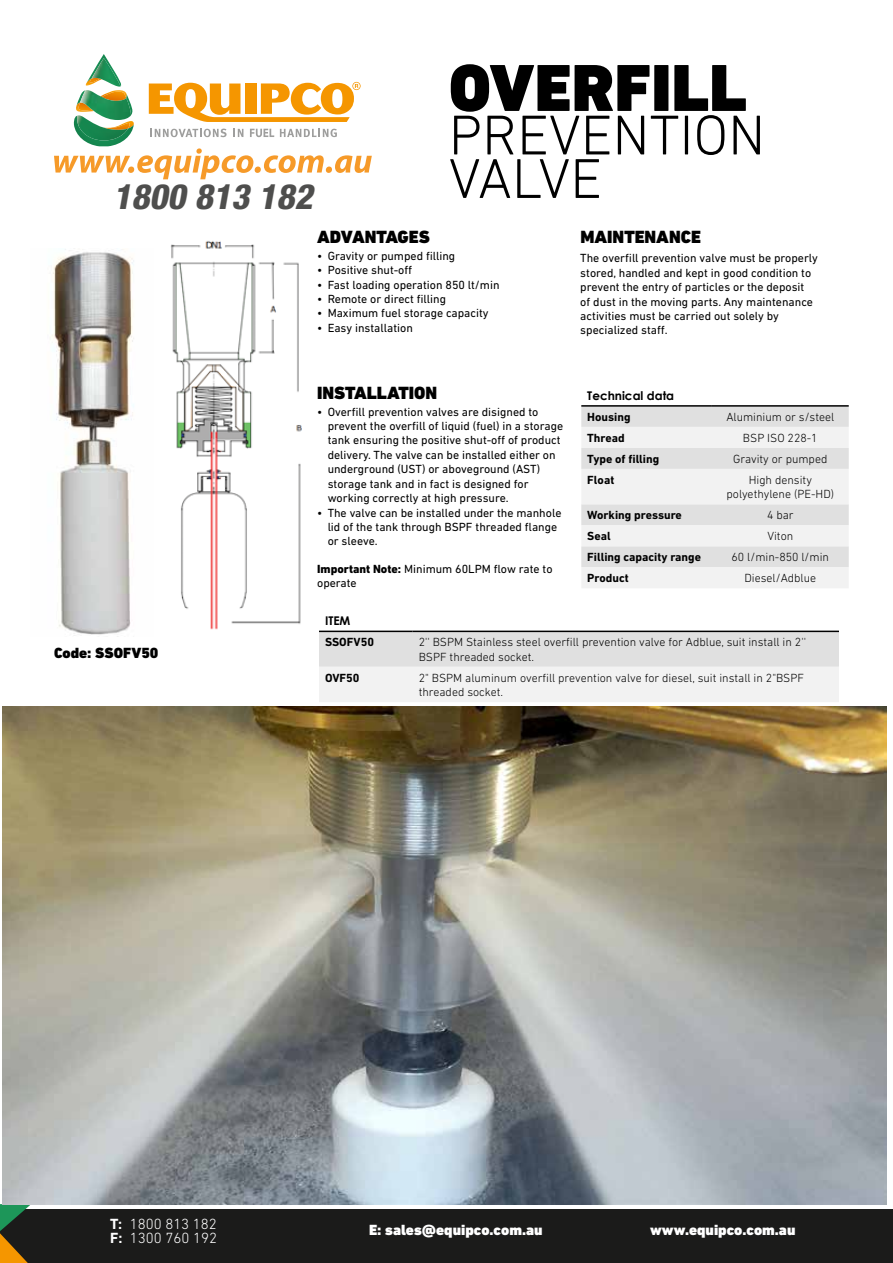
<style>
.page{position:relative;width:893px;height:1263px;background:#fff}
.page>*{position:absolute;margin:0;border:0;box-sizing:border-box;transform-origin:0 0}
.t1{font:900 67.5px "DIN Next LT Pro";color:#000}
.t2{font:300 57px/43.5px "DIN Next LT Pro";color:#000}
.t3{font:italic 800 condensed 34.8px "Helvetica Neue";color:#4e4e4d}
.t4{font:900 18px "DIN Next LT Pro";color:#000}
.t5{font:900 15px "DIN Next LT Pro";color:#fff}
.t6{font:300 15px/14.5px "DIN Next LT Pro";color:#fff}
.t7{font:900 15px "DIN Next LT Pro";color:#000}
.t8{font:12px/14.4px "DIN Next LT Pro";color:#000}
.t9{font:300 12px/14.4px "DIN Next LT Pro";color:#000}
.t10{font:700 12px "DIN Next LT Pro";color:#000}
.t11{font:700 12px "Century Gothic";color:#000}
.s1{font-weight:800}
.s2{font-weight:700}
</style>
<div class="page">
<div style="left:0;top:1209px;width:893px;height:54px;background:#1b1b1a"></div>
<svg style="left:0;top:1204px;width:31px;height:59px"></svg>
<svg style="left:54px;top:148px;width:318px;height:31px"></svg>
<svg style="left:150px;top:129px;width:77px;height:8px"></svg>
<svg style="left:234px;top:129px;width:9px;height:8px"></svg>
<svg style="left:280px;top:129px;width:57px;height:8px"></svg>
<img style="left:77px;top:131px;width:51px;height:10px">
<svg style="left:75px;top:54px;width:59px;height:77px"></svg>
<img style="left:91px;top:58px;width:30px;height:29px">
<svg style="left:149px;top:82px;width:212px;height:40px"></svg>
<svg style="left:250px;top:129px;width:24px;height:8px"></svg>
<img style="left:50px;top:249px;width:84px;height:388px">
<img style="left:171px;top:241px;width:131px;height:389px">
<svg style="left:581px;top:407px;width:268px;height:181px"></svg>
<hr style="left:581px;top:405px;width:131px;height:2px;background:#000">
<hr style="left:712px;top:405px;width:137px;height:2px;background:#000">
<img style="left:2px;top:707px;width:884px;height:497px">
<svg style="left:319px;top:632px;width:520px;height:70px"></svg>
<hr style="left:319px;top:631px;width:94px;height:1px;background:#000">
<hr style="left:413px;top:631px;width:426px;height:1px;background:#000">
<h3 class="t3" style="left:113px;top:175px;width:208px">1800 813 182</h3>
<h1 class="t1" style="left:449px;top:48px;width:300px">OVERFILL</h1>
<h2 class="t2" style="left:449px;top:113px;width:318px">PREVENTION<br>VALVE</h2>
<h3 class="t4" style="left:317px;top:226px;width:114px">ADVANTAGES</h3>
<h3 class="t4" style="left:580px;top:226px;width:122px">MAINTENANCE</h3>
<p class="t7" style="left:54px;top:644px;width:106px">Code: SSOFV50</p>
<p class="t8" style="left:317px;top:248px;width:140px">• Gravity or pumped filling</p>
<p class="t8" style="left:317px;top:263px;width:96px">• Positive shut-off</p>
<p class="t8" style="left:317px;top:277px;width:184px">• Fast loading operation 850 lt/min</p>
<p class="t8" style="left:317px;top:292px;width:130px">• Remote or direct filling</p>
<p class="t8" style="left:317px;top:306px;width:173px">• Maximum fuel storage capacity</p>
<p class="t8" style="left:317px;top:320px;width:97px">• Easy installation</p>
<p class="t8" style="left:580px;top:251px;width:239px">The overfill prevention valve must be properly stored, handled and kept in good condition to prevent the entry of particles or the deposit<br>of dust in the moving parts. Any maintenance activities must be carried out solely by specialized staff.</p>
<h3 class="t4" style="left:317px;top:382px;width:122px">INSTALLATION</h3>
<p class="t8" style="left:328px;top:404px;width:237px;text-indent:-10px">• Overfill prevention valves are disigned to prevent the overfill of liquid (fuel) in a storage tank ensuring the positive shut-off of product delivery. The valve can be installed either on underground (UST) or aboveground (AST) storage tank and in fact is designed for working correctly at high pressure.</p>
<p class="t8" style="left:328px;top:505px;width:235px;text-indent:-10px">• The valve can be installed under the manhole lid of the tank through BSPF threaded flange or sleeve.</p>
<p class="t8" style="left:317px;top:561px;width:237px"><span class="s1">Important Note:</span> Minimum 60LPM flow rate to operate</p>
<p class="t11" style="left:587px;top:386px;width:88px">Technical data</p>
<p class="t10" style="left:587px;top:410px;width:45px">Housing</p>
<p class="t9" style="left:726px;top:409px;width:109px">Aluminium or s/steel</p>
<p class="t10" style="left:587px;top:431px;width:39px">Thread</p>
<p class="t9" style="left:743px;top:430px;width:76px">BSP ISO 228-1</p>
<p class="t10" style="left:587px;top:452px;width:73px">Type of filling</p>
<p class="t9" style="left:733px;top:451px;width:96px">Gravity or pumped</p>
<p class="t10" style="left:587px;top:473px;width:28px">Float</p>
<p class="t9" style="left:726px;top:472px;width:109px;text-align:center">High density polyethylene (PE-HD)</p>
<p class="t10" style="left:587px;top:508px;width:96px">Working pressure</p>
<p class="t9" style="left:767px;top:508px;width:28px">4 bar</p>
<p class="t10" style="left:587px;top:529px;width:25px">Seal</p>
<p class="t9" style="left:767px;top:529px;width:27px">Viton</p>
<p class="t10" style="left:587px;top:550px;width:115px">Filling capacity range</p>
<p class="t9" style="left:732px;top:550px;width:99px">60 l/min-850 l/min</p>
<p class="t10" style="left:587px;top:571px;width:43px">Product</p>
<p class="t9" style="left:744px;top:571px;width:73px">Diesel/Adblue</p>
<p class="t11" style="left:325px;top:612px;width:27px">ITEM</p>
<p class="t10" style="left:325px;top:635px;width:50px">SSOFV50</p>
<p class="t9" style="left:419px;top:635px;width:389px">2'' BSPM Stainless steel overfill prevention valve for Adblue, suit install in 2''<br>BSPF threaded socket.</p>
<p class="t10" style="left:325px;top:671px;width:36px">OVF50</p>
<p class="t9" style="left:419px;top:670px;width:387px">2" BSPM aluminum overfill prevention valve for diesel, suit install in 2"BSPF threaded socket.</p>
<p class="t6" style="left:110px;top:1216px;width:108px"><span class="s2">T:</span> 1800 813 182<br><span class="s2">F:</span> 1300 760 192</p>
<p class="t5" style="left:369px;top:1220px;width:175px">E: sales@equipco.com.au</p>
<p class="t5" style="left:650px;top:1220px;width:147px">www.equipco.com.au</p>
</div>
